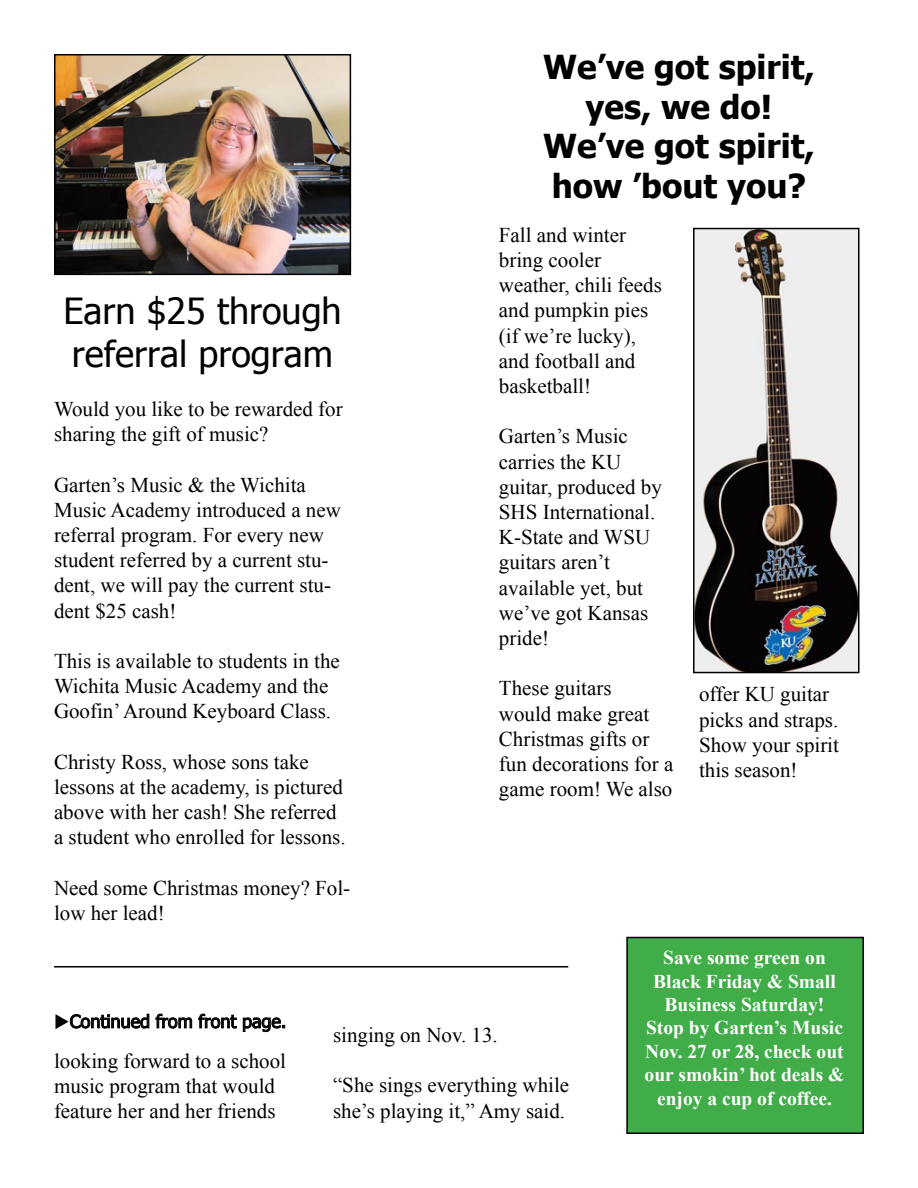
<style>
.page{position:relative;width:918px;height:1188px;background:#fff}
.page>*{position:absolute;margin:0;border:0;box-sizing:border-box;transform-origin:0 0}
.t1{font:36px/43.2px "Tahoma";color:#000}
.t2{font:700 33px/39.6px "Tahoma";color:#000;text-align:center}
.t3{font:21px/25.2px "Times New Roman";color:#000}
.t4{font:700 19.5px/23.4px "Times New Roman";color:#fff;text-align:center}
.t5{font:18px "Tahoma";color:#000}
</style>
<div class="page">
<img style="left:57px;top:57px;width:291px;height:215px">
<div style="left:54px;top:54px;width:297px;height:221px;border:2px solid #000"></div>
<img style="left:696px;top:231px;width:161px;height:439px">
<div style="left:693px;top:228px;width:167px;height:445px;border:2px solid #000"></div>
<div style="left:627px;top:938px;width:236px;height:195px;background:#41ad49"></div>
<div style="left:626px;top:937px;width:238px;height:197px;border:2px solid #000"></div>
<svg style="left:70px;top:1013px;width:122px;height:16px"></svg>
<svg style="left:198px;top:1013px;width:39px;height:16px"></svg>
<svg style="left:243px;top:1017px;width:42px;height:15px"></svg>
<hr style="left:54px;top:966px;width:514px;height:2px;background:#000">
<h1 class="t1" style="left:63px;top:287px;width:280px">Earn $25 through referral program</h1>
<p class="t3" style="left:54px;top:396px;width:290px">Would you like to be rewarded for sharing the gift of music?</p>
<p class="t3" style="left:54px;top:472px;width:288px">Garten’s Music &amp; the Wichita<br>Music Academy introduced a new referral program. For every new student referred by a current stu&shy;dent, we will pay the current stu&shy;dent $25 cash!</p>
<p class="t3" style="left:54px;top:648px;width:287px">This is available to students in the<br>Wichita Music Academy and the<br>Goofin’ Around Keyboard Class.</p>
<p class="t3" style="left:54px;top:749px;width:293px">Christy Ross, whose sons take lessons at the academy, is pictured above with her cash! She referred a student who enrolled for lessons.</p>
<p class="t3" style="left:54px;top:875px;width:298px">Need some Christmas money? Fol&shy;low her lead!</p>
<h2 class="t2" style="left:543px;top:45px;width:273px">We’ve got spirit, yes, we do!<br>We’ve got spirit, how ’bout you?</h2>
<p class="t3" style="left:499px;top:222px;width:165px">Fall and winter bring cooler weather, chili feeds and pumpkin pies (if we’re lucky), and football and basketball!</p>
<p class="t3" style="left:499px;top:423px;width:165px">Garten’s Music carries the KU guitar, produced by<br>SHS International.<br>K-State and WSU guitars aren’t available yet, but we’ve got Kansas pride!</p>
<p class="t3" style="left:499px;top:675px;width:176px">These guitars<br>would make great<br>Christmas gifts or fun decorations for a game room! We also</p>
<p class="t3" style="left:699px;top:681px;width:142px">offer KU guitar picks and straps.<br>Show your spirit this season!</p>
<p class="t5" style="left:54px;top:1009px;width:234px">◆Continued from front page.</p>
<p class="t3" style="left:54px;top:1048px;width:234px">looking forward to a school music program that would feature her and her friends</p>
<p class="t3" style="left:333px;top:1022px;width:166px">singing on Nov. 13.</p>
<p class="t3" style="left:333px;top:1073px;width:238px">“She sings everything while she’s playing it,” Amy said.</p>
<p class="t4" style="left:645px;top:945px;width:201px">Save some green on<br>Black Friday &amp; Small<br>Business Saturday!<br>Stop by Garten’s Music<br>Nov. 27 or 28, check out our smokin’ hot deals &amp; enjoy a cup of coffee.</p>
</div>
